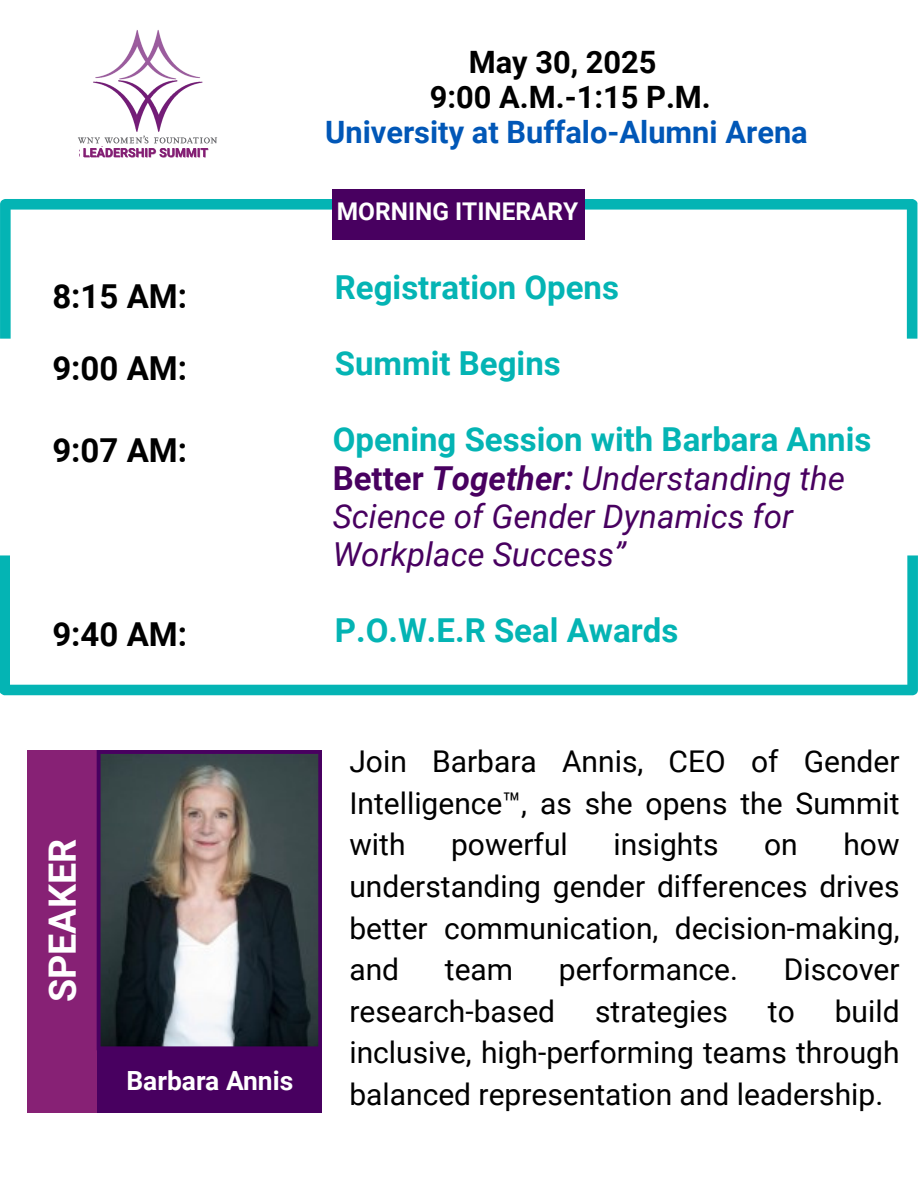
<style>
.page{position:relative;width:918px;height:1188px;background:#fff}
.page>*{position:absolute;margin:0;border:0;box-sizing:border-box;transform-origin:0 0}
.t1{font:700 37.65px "Roboto";color:#fff}
.t2{font:italic 33px/38.2px "Roboto";color:#480060}
.t3{font:700 33px "Roboto";color:#04b4b4}
.t4{font:700 33px "Roboto";color:#000}
.t5{font:700 30.75px/34.7px "Roboto";color:#0157b7;text-align:center}
.t6{font:30px/41.7px "Roboto";color:#000;text-align:justify}
.t7{font:700 26.4px "Roboto";color:#fff}
.t8{font:700 24.45px "Roboto";color:#fff}
.s1{color:#000}
.s2{font-weight:700;font-style:normal;color:#04b4b4}
.s3{font-weight:700;font-style:normal}
.s4{font-weight:700}
</style>
<div class="page">
<svg style="left:0;top:199px;width:918px;height:140px"></svg>
<svg style="left:0;top:555px;width:918px;height:140px"></svg>
<div style="left:333px;top:189px;width:252px;height:50px;background:#480060"></div>
<img style="left:83px;top:146px;width:126px;height:12px">
<img style="left:78px;top:30px;width:140px;height:114px">
<div style="left:27px;top:750px;width:295px;height:363px;background:#872175"></div>
<svg style="left:97px;top:750px;width:225px;height:300px"></svg>
<div style="left:98px;top:1050px;width:224px;height:63px;background:#480060"></div>
<h3 class="t4" style="left:52px;top:277px;width:136px">8:15 AM:</h3>
<p class="t4" style="left:52px;top:350px;width:136px">9:00 AM:</p>
<p class="t4" style="left:52px;top:431px;width:136px">9:07 AM:</p>
<h2 class="t4" style="left:52px;top:615px;width:136px">9:40 AM:</h2>
<p class="t5" style="left:325px;top:46px;width:484px"><span class="s1">May 30, 2025<br>9:00 A.M.-1:15 P.M.<br></span>University at Buffalo-Alumni Arena</p>
<p class="t8" style="left:337px;top:198px;width:243px">MORNING ITINERARY</p>
<h3 class="t3" style="left:335px;top:268px;width:286px">Registration Opens</h3>
<h3 class="t3" style="left:335px;top:345px;width:227px">Summit Begins</h3>
<h2 class="t2" style="left:333px;top:421px;width:540px"><span class="s2">Opening Session with Barbara Annis<br></span><span class="s3">Better</span> <span class="s4">Together:</span> Understanding the<br>Science of Gender Dynamics for<br>Workplace Success”</h2>
<h4 class="t3" style="left:335px;top:612px;width:345px">P.O.W.E.R Seal Awards</h4>
<h2 class="t1" style="left:41px;top:1002px;width:165px;rotate:-90deg">SPEAKER</h2>
<p class="t7" style="left:126px;top:1066px;width:168px">Barbara Annis</p>
<p class="t6" style="left:349px;top:741px;width:552px">Join Barbara Annis, CEO of Gender Intelligence™, as she opens the Summit with</p>
<p class="t6" style="left:451px;top:824px;width:118px">powerful</p>
<p class="t6" style="left:613px;top:824px;width:107px">insights</p>
<p class="t6" style="left:764px;top:824px;width:35px">on</p>
<p class="t6" style="left:349px;top:824px;width:552px;text-indent:494px">how understanding gender differences drives better communication, decision-making, and</p>
<p class="t6" style="left:445px;top:949px;width:70px">team</p>
<p class="t6" style="left:559px;top:949px;width:181px">performance.</p>
<p class="t6" style="left:784px;top:949px;width:117px">Discover</p>
<p class="t6" style="left:349px;top:991px;width:207px">research-based</p>
<p class="t6" style="left:595px;top:991px;width:134px">strategies</p>
<p class="t6" style="left:768px;top:991px;width:28px">to</p>
<p class="t6" style="left:349px;top:991px;width:552px;text-indent:485px">build inclusive, high-performing teams through balanced representation and leadership.</p>
</div>
